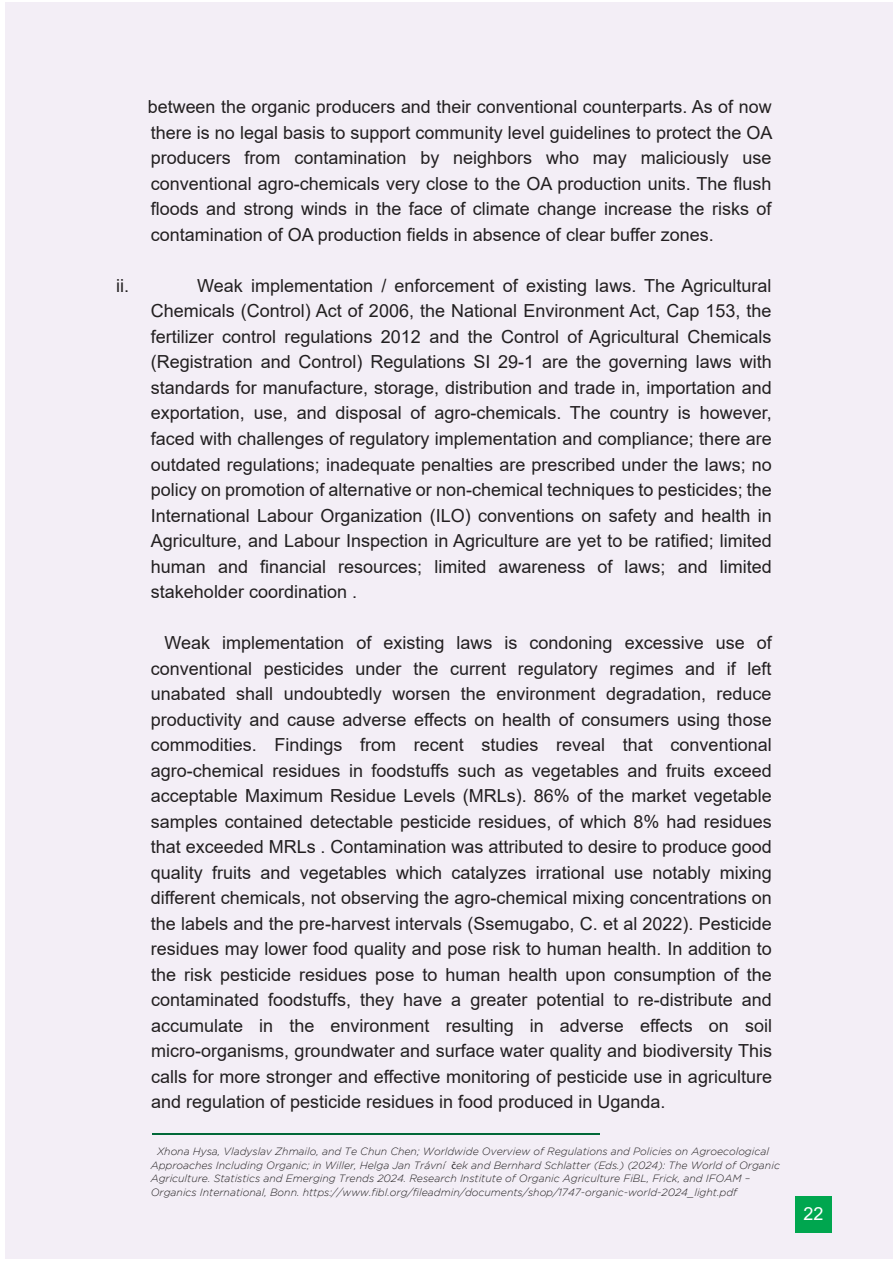
<style>
.page{position:relative;width:893px;height:1263px;background:#fff}
.page>*{position:absolute;margin:0;border:0;box-sizing:border-box;transform-origin:0 0}
.t1{font:18px/25.5px "Arial";color:#221f20;text-align:justify}
.t2{font:18px "Arial";color:#fff}
.t3{font:italic 300 10.5px/13.5px "Gotham";color:#221f20}
.s1{font-family:"Myriad Pro";font-weight:400;font-style:normal}
</style>
<div class="page">
<div style="left:5px;top:2px;width:888px;height:1256px;background:#f3eef6"></div>
<hr style="left:152px;top:1133px;width:448px;height:1px;background:#006838">
<div style="left:795px;top:1195px;width:37px;height:37px;background:#00a64f"></div>
<p class="t1" style="left:148px;top:94px;width:626px">between the organic producers and their conventional counterparts. As of now there is no legal basis to support community level guidelines to protect the OA producers from contamination by neighbors who may maliciously use conventional agro-chemicals very close to the OA production units. The flush floods and strong winds in the face of climate change increase the risks of contamination of OA production fields in absence of clear buffer zones.</p>
<p class="t1" style="left:116px;top:273px;width:14px">ii.</p>
<p class="t1" style="left:151px;top:273px;width:623px;text-indent:46px">Weak implementation / enforcement of existing laws. The Agricultural Chemicals (Control) Act of 2006, the National Environment Act, Cap 153, the fertilizer control regulations 2012 and the Control of Agricultural Chemicals (Registration and Control) Regulations SI 29-1 are the governing laws with standards for manufacture, storage, distribution and trade in, importation and exportation, use, and disposal of agro-chemicals. The country is however, faced with challenges of regulatory implementation and compliance; there are outdated regulations; inadequate penalties are prescribed under the laws; no policy on promotion of alternative or non-chemical techniques to pesticides; the International Labour Organization (ILO) conventions on safety and health in Agriculture, and Labour Inspection in Agriculture are yet to be ratified; limited human and financial resources; limited awareness of laws; and limited stakeholder coordination .</p>
<p class="t1" style="left:151px;top:630px;width:623px;text-indent:14px">Weak implementation of existing laws is condoning excessive use of conventional pesticides under the current regulatory regimes and if left unabated shall undoubtedly worsen the environment degradation, reduce productivity and cause adverse effects on health of consumers using those commodities. Findings from recent studies reveal that conventional agro-chemical residues in foodstuffs such as vegetables and fruits exceed acceptable Maximum Residue Levels (MRLs). 86% of the market vegetable samples contained detectable pesticide residues, of which 8% had residues that exceeded MRLs . Contamination was attributed to desire to produce good quality fruits and vegetables which catalyzes irrational use notably mixing different chemicals, not observing the agro-chemical mixing concentrations on the labels and the pre-harvest intervals (Ssemugabo, C. et al 2022). Pesticide residues may lower food quality and pose risk to human health. In addition to the risk pesticide residues pose to human health upon consumption of the contaminated foodstuffs, they have a greater potential to re-distribute and accumulate in the environment resulting in adverse effects on soil micro-organisms, groundwater and surface water quality and biodiversity This calls for more stronger and effective monitoring of pesticide use in agriculture and regulation of pesticide residues in food produced in Uganda.</p>
<p class="t3" style="left:151px;top:1145px;width:631px;text-indent:6px">Xhona Hysa, Vladyslav Zhmailo, and Te Chun Chen; Worldwide Overview of Regulations and Policies on Agroecological Approaches Including Organic; in Willer, Helga Jan Trávní <span class="s1">č</span>ek and Bernhard Schlatter (Eds.) (2024): The World of Organic Agriculture. Statistics and Emerging Trends 2024. Research Institute of Organic Agriculture FiBL, Frick, and IFOAM – Organics International, Bonn. https://www.fibl.org/fileadmin/documents/shop/1747-organic-world-2024_light.pdf</p>
<p class="t3" style="left:152px;top:1143px;width:625px;text-indent:6px">Xhona Hysa, Vladyslav Zhmailo, and Te Chun Chen; Worldwide Overview of Regulations and Policies on Agroecological Approaches Including Organic; in Willer, Helga Jan Trávní<span class="s1">č</span>ek and Bernhard Schlatter (Eds.) (2024): The World of Organic Agriculture. Statistics and Emerging Trends 2024. Research Institute of Organic Agriculture FiBL, Frick, and IFOAM – Organics International, Bonn. https://www.fibl.org/fileadmin/documents/shop/1747-organic-world-2024_light.pdf</p>
<p class="t2" style="left:803px;top:1201px;width:22px">22</p>
</div>
